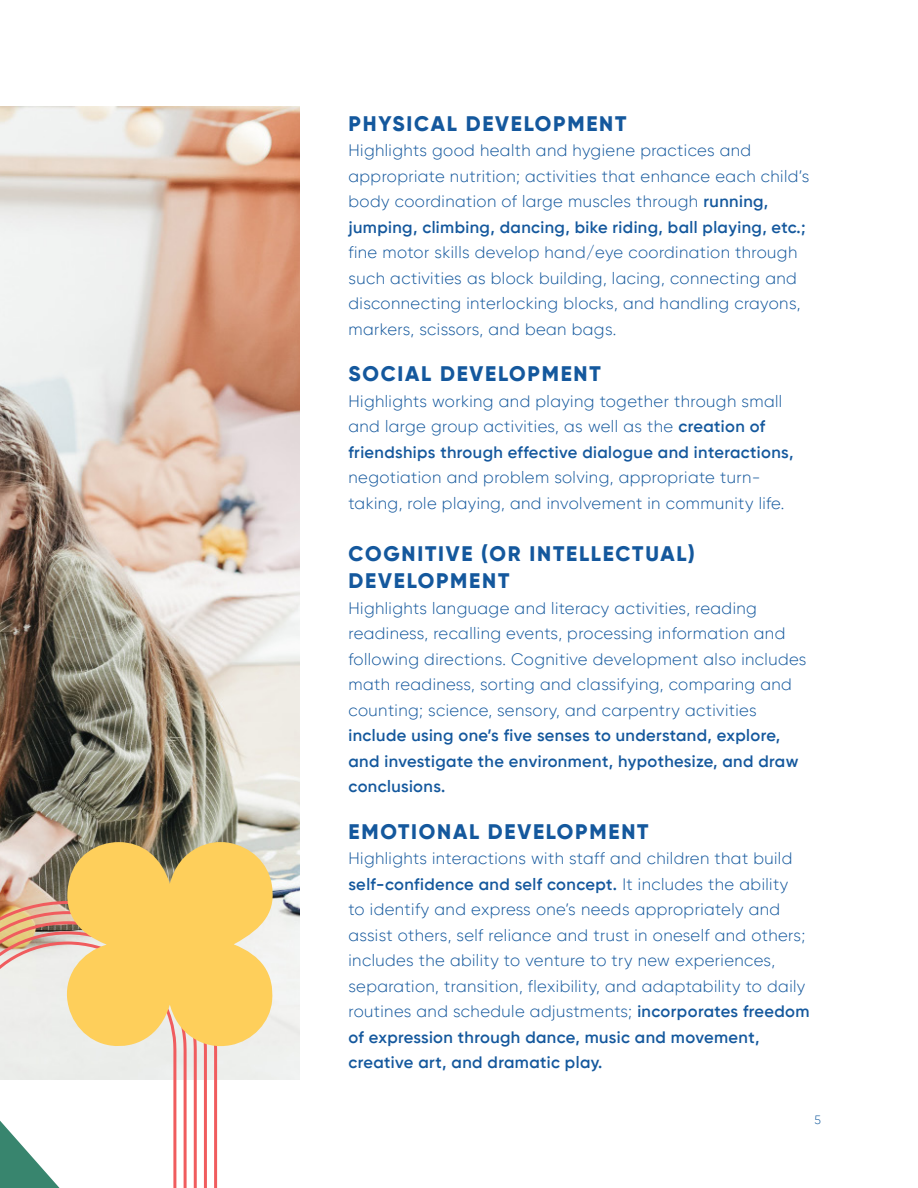
<style>
.page{position:relative;width:918px;height:1188px;background:#fff}
.page>*{position:absolute;margin:0;border:0;box-sizing:border-box;transform-origin:0 0}
.subtitulos{font:800 21px/27px "Gilroy";letter-spacing:.085em;color:#14589d}
.Textos{font:300 16.5px/25.5px "Gilroy";letter-spacing:.025em;color:#14589d}
.t1{font:300 12px "Gilroy";color:#0b5499}
.s1{font-weight:600}
</style>
<div class="page">
<img style="left:0;top:106px;width:300px;height:974px">
<svg style="left:0;top:900px;width:219px;height:288px"></svg>
<svg style="left:61px;top:841px;width:215px;height:208px;background:#f2cc6f"></svg>
<svg style="left:0;top:1121px;width:60px;height:67px"></svg>
<p class="subtitulos" style="left:349px;top:110px;width:279px">PHYSICAL DEVELOPMENT</p>
<p class="Textos" style="left:349px;top:138px;width:462px">Highlights good health and hygiene practices and appropriate nutrition; activities that enhance each child’s body coordination of large muscles through <span class="s1">running, jumping, climbing, dancing, bike riding, ball playing, etc.; </span>fine motor skills develop hand/eye coordination through such activities as block building, lacing, connecting and disconnecting interlocking blocks, and handling crayons, markers, scissors, and bean bags.</p>
<p class="subtitulos" style="left:349px;top:360px;width:254px">SOCIAL DEVELOPMENT</p>
<p class="Textos" style="left:349px;top:388px;width:446px">Highlights working and playing together through small and large group activities, as well as the <span class="s1">creation of friendships through effective dialogue and interactions, </span>negotiation and problem solving, appropriate turn&shy;taking, role playing, and involvement in community life.</p>
<p class="subtitulos" style="left:349px;top:540px;width:348px">COGNITIVE (OR INTELLECTUAL)<br>DEVELOPMENT</p>
<p class="Textos" style="left:349px;top:595px;width:460px">Highlights language and literacy activities, reading readiness, recalling events, processing information and following directions. Cognitive development also includes math readiness, sorting and classifying, comparing and counting; science, sensory, and carpentry activities <span class="s1">include using one’s five senses to understand, explore, and investigate the environment, hypothesize, and draw conclusions.</span></p>
<p class="subtitulos" style="left:349px;top:818px;width:301px">EMOTIONAL DEVELOPMENT</p>
<p class="Textos" style="left:349px;top:846px;width:463px">Highlights interactions with staff and children that build <span class="s1">self-confidence and self concept.</span> It includes the ability<br>to identify and express one’s needs appropriately and assist others, self reliance and trust in oneself and others; includes the ability to venture to try new experiences, separation, transition, flexibility, and adaptability to daily routines and schedule adjustments; <span class="s1">incorporates freedom of expression through dance, music and movement, creative art, and dramatic play.</span></p>
<p class="t1" style="left:815px;top:1113px;width:8px">5</p>
</div>
